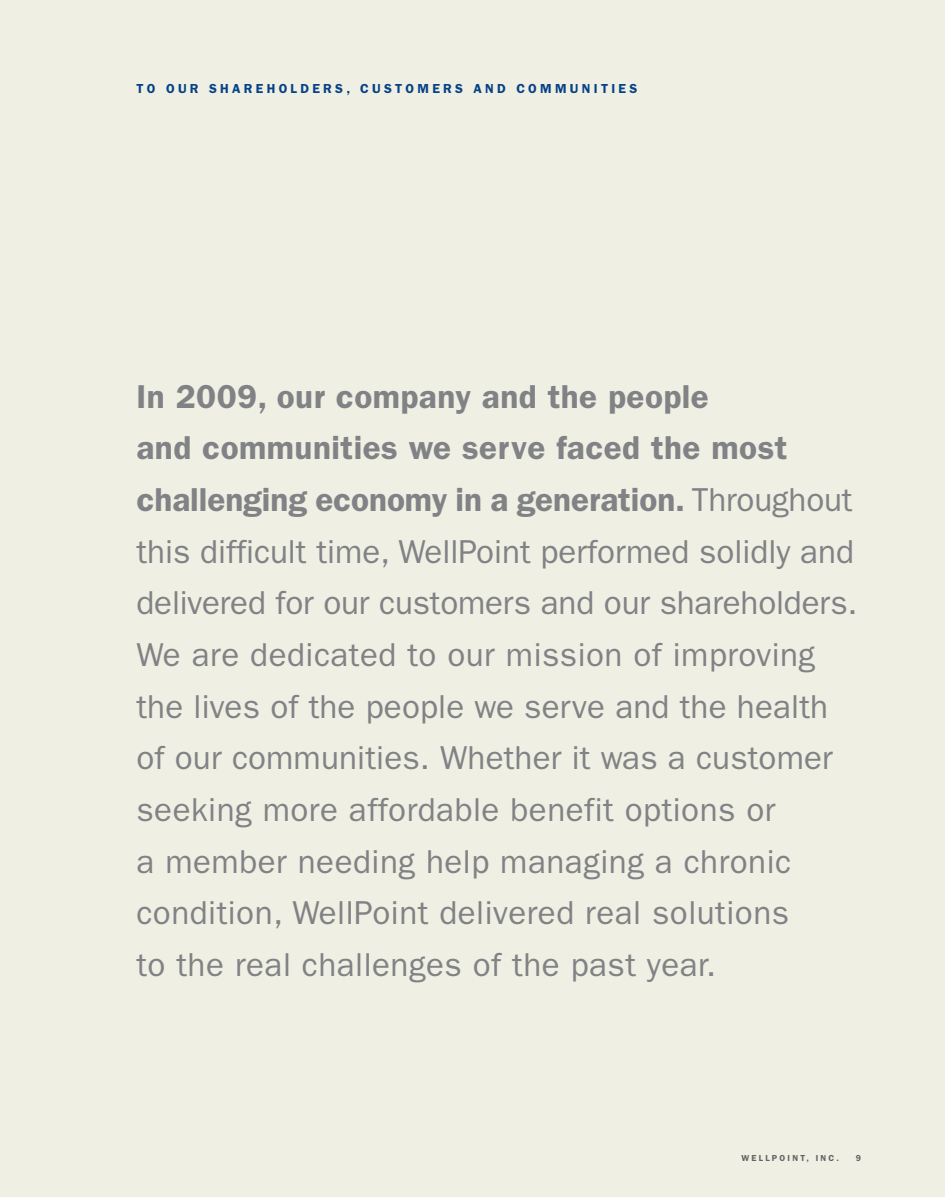
<style>
.page{position:relative;width:945px;height:1197px;background:#f0efe3}
.page>*{position:absolute;margin:0;border:0;box-sizing:border-box;transform-origin:0 0}
.t1{font:33.25px/51.6px "Franklin Gothic";letter-spacing:.015em;color:#808285}
.t2{font:600 13.12px "Franklin Gothic";letter-spacing:.25em;color:#054286}
.t3{font:600 8.75px "Franklin Gothic";letter-spacing:.25em;color:#636366}
.s1{font-weight:600}
</style>
<div class="page">
<p class="t2" style="left:137px;top:84px;width:502px">TO OUR SHAREHOLDERS, CUSTOMERS AND COMMUNITIES</p>
<p class="t1" style="left:136px;top:373px;width:723px"><span class="s1">In 2009, our company and the people<br>and communities we serve faced the most challenging economy in a generation.</span> Throughout this difficult time, WellPoint performed solidly and delivered for our customers and our shareholders.<br>We are dedicated to our mission of improving the lives of the people we serve and the health of our communities. Whether it was a customer seeking more affordable benefit options or<br>a member needing help managing a chronic condition, WellPoint delivered real solutions<br>to the real challenges of the past year.</p>
<p class="t3" style="left:742px;top:1155px;width:99px">WELLPOINT, INC.</p>
<p class="t3" style="left:856px;top:1155px;width:7px">9</p>
</div>
